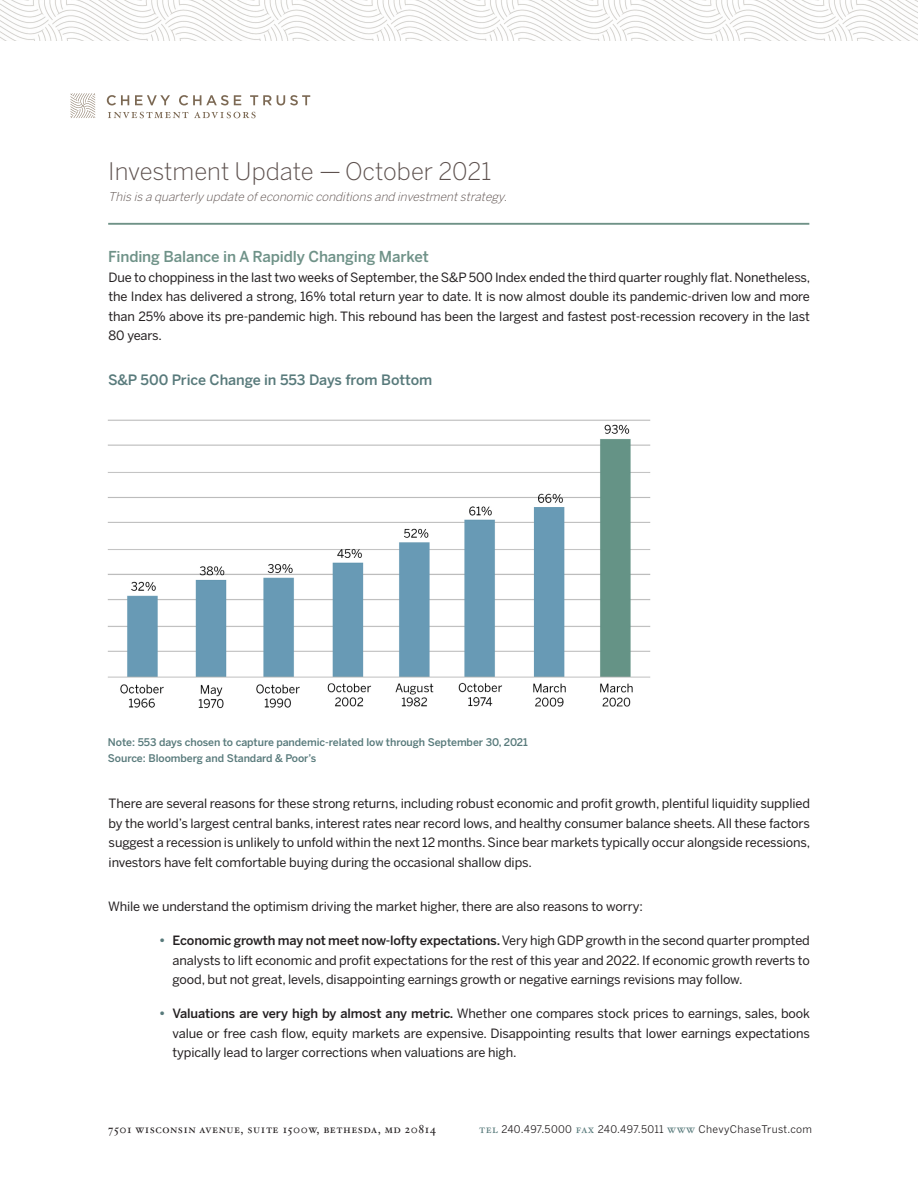
<style>
.page{position:relative;width:918px;height:1188px;background:#fff}
.page>*{position:absolute;margin:0;border:0;box-sizing:border-box;transform-origin:0 0}
.t1{font:300 24px "Benton Sans";color:#5d514e}
.t2{font:500 15px "Benton Sans";letter-spacing:-.01em;color:#6f9288}
.SubheadLevel1{font:500 14.25px "Benton Sans";letter-spacing:-.005em;color:#587a7b}
.BodyCopy{font:12.75px/19.5px "Benton Sans";letter-spacing:-.01em;color:#231f20;text-align:justify}
.t3{font:italic 300 12px "Benton Sans";color:#5d514e}
.t4{font:12px "Hoefler Txt Roman SC";letter-spacing:.04em;color:#231f20}
.SubheadLevel1-2{font:500 10.5px "Benton Sans";letter-spacing:-.005em;color:#587a7b}
.t5{font:10.5px "Benton Gothic";letter-spacing:.03em;color:#231f20}
.s1{font-weight:700;font-size:13.5px;color:#587a7b}
.s2{font-weight:500}
.s3{font-family:"Hoefler Txt Roman SC";font-size:12px;color:#587a7b}
</style>
<div class="page">
<svg style="left:108px;top:112px;width:148px;height:6px"></svg>
<svg style="left:107px;top:95px;width:22px;height:10px"></svg>
<svg style="left:135px;top:95px;width:35px;height:10px"></svg>
<svg style="left:179px;top:95px;width:62px;height:10px"></svg>
<svg style="left:250px;top:95px;width:60px;height:10px"></svg>
<svg style="left:71px;top:93px;width:24px;height:25px"></svg>
<hr style="left:108px;top:223px;width:701px;height:2px;background:#6f9287">
<img style="left:107px;top:419px;width:544px;height:290px">
<img style="left:1px;top:0;width:917px;height:40px">
<p class="t1" style="left:108px;top:157px;width:385px">Investment Update — October 2021</p>
<p class="t3" style="left:108px;top:190px;width:403px">This is a quarterly update ofeconomic conditions and investmentstrategy.</p>
<p class="t2" style="left:108px;top:248px;width:322px">Finding Balance in A Rapidly Changing Market</p>
<p class="BodyCopy" style="left:109px;top:267px;width:703px">Due to choppiness in the last two weeks of September, the S&amp;P 500 Index ended the third quarter roughly flat. Nonetheless, the Index has delivered a strong, 16% total return year to date. It is now almost double its pandemic-driven low and more than 25% above its pre-pandemic high. This rebound has been the largest and fastest post-recession recovery in the last 80 years.</p>
<p class="SubheadLevel1" style="left:108px;top:371px;width:326px">S&amp;P 500 Price Change in 553 Days from Bottom</p>
<p class="SubheadLevel1-2" style="left:108px;top:735px;width:421px">Note: 553 days chosen to capture pandemic-related low through September 30, 2021</p>
<p class="SubheadLevel1-2" style="left:108px;top:752px;width:210px">Source: Bloomberg and Standard &amp; Poor’s</p>
<p class="BodyCopy" style="left:109px;top:794px;width:703px">There are several reasons for these strong returns, including robust economic and profit growth, plentiful liquidity supplied by the world’s largest central banks, interest rates near record lows, and healthy consumer balance sheets. All these factors suggest a recession is unlikely to unfold within the next 12 months. Since bear markets typically occur alongside recessions, investors have felt comfortable buying during the occasional shallow dips.</p>
<p class="BodyCopy" style="left:108px;top:897px;width:536px">While we understand the optimism driving the market higher, there are also reasons to worry:</p>
<p class="BodyCopy" style="left:173px;top:931px;width:639px;text-indent:-14px"><span class="s1">•</span> <span class="s2">Economic growth may not meet now-lofty expectations.</span> Very high GDP growth in the second quarter prompted analysts to lift economic and profit expectations for the rest of this year and 2022. If economic growth reverts to good, but not great, levels, disappointing earnings growth or negative earnings revisions may follow.</p>
<p class="BodyCopy" style="left:173px;top:1004px;width:639px;text-indent:-14px"><span class="s1">•</span> <span class="s2">Valuations are very high by almost any metric.</span> Whether one compares stock prices to earnings, sales, book value or free cash flow, equity markets are expensive. Disappointing results that lower earnings expectations typically lead to larger corrections when valuations are high.</p>
<p class="t4" style="left:108px;top:1121px;width:329px">7501 wisconsin avenue, suite 1500w, bethesda, md 20814</p>
<p class="t5" style="left:479px;top:1123px;width:334px"><span class="s3">tel</span> 240.497.5000 <span class="s3">fax</span> 240.497.5011 <span class="s3">www</span> ChevyChaseTrust.com</p>
</div>
